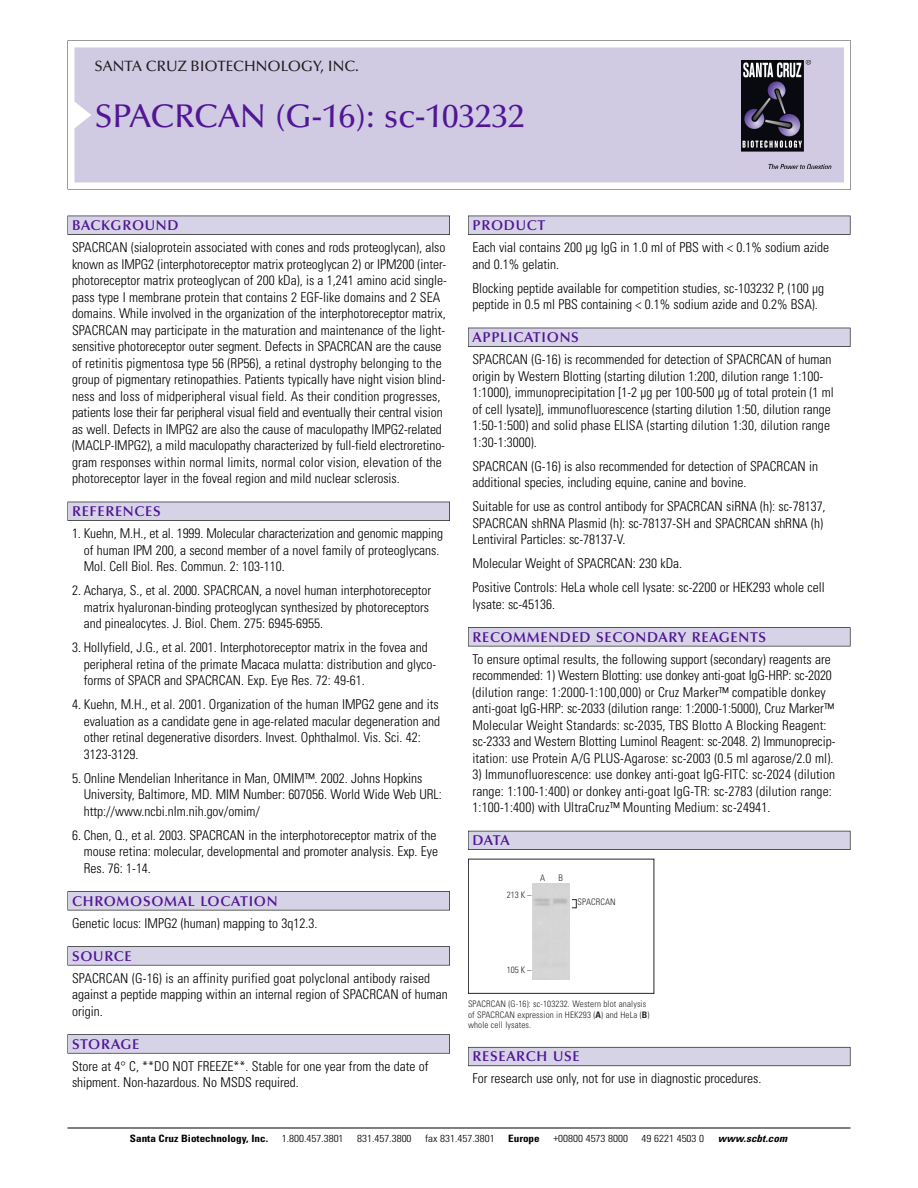
<style>
.page{position:relative;width:918px;height:1188px;background:#fff}
.page>*{position:absolute;margin:0;border:0;box-sizing:border-box;transform-origin:0 0}
.t1{font:500 33px "Optima";color:#511695}
.t2{font:500 15px "Optima";color:#231f20}
.t3{font:600 14.25px "Optima";letter-spacing:.05em;color:#511695}
.t4{font:300 condensed 13.5px/16.5px "Univers";color:#000}
.t5{font:300 condensed 10.2px "Univers";color:#000;scale:1.1 1}
.t6{font:700 condensed 10.2px "Univers";color:#000;scale:1.1 1}
.t7{font:italic 700 condensed 10.2px "Univers";letter-spacing:.005em;color:#000;scale:1.1 1}
.t8{font:9px/10.5px "Univers Condensed Light+MSFUVS";letter-spacing:.015em;color:#272627}
.s1{font-family:"Univers Condensed Bold+ETLALS"}
</style>
<div class="page">
<svg style="left:68px;top:40px;width:783px;height:149px"></svg>
<div style="left:74px;top:47px;width:770px;height:135px;background:#d1cae3"></div>
<img style="left:741px;top:60px;width:90px;height:108px">
<div style="left:68px;top:216px;width:382px;height:19px;background:#525155"></div>
<div style="left:68px;top:216px;width:381px;height:18px;background:#d7d3e7"></div>
<div style="left:68px;top:502px;width:382px;height:19px;background:#515055"></div>
<div style="left:68px;top:502px;width:381px;height:18px;background:#d7d3e7"></div>
<div style="left:68px;top:891px;width:382px;height:19px;background:#545357"></div>
<div style="left:68px;top:892px;width:381px;height:18px;background:#d7d3e7"></div>
<div style="left:68px;top:946px;width:382px;height:19px;background:#575759"></div>
<div style="left:68px;top:947px;width:381px;height:18px;background:#d7d3e7"></div>
<svg style="left:68px;top:1034px;width:382px;height:20px"></svg>
<div style="left:68px;top:1035px;width:381px;height:18px;background:#d7d3e7"></div>
<div style="left:468px;top:216px;width:382px;height:19px;background:#525155"></div>
<div style="left:468px;top:216px;width:382px;height:18px;background:#d7d3e7"></div>
<div style="left:468px;top:328px;width:382px;height:19px;background:#515055"></div>
<div style="left:468px;top:328px;width:382px;height:18px;background:#d7d3e7"></div>
<div style="left:468px;top:627px;width:382px;height:19px;background:#545357"></div>
<div style="left:468px;top:628px;width:382px;height:18px;background:#d7d3e7"></div>
<div style="left:468px;top:831px;width:382px;height:19px;background:#54535a"></div>
<div style="left:468px;top:831px;width:382px;height:18px;background:#d7d3e7"></div>
<div style="left:468px;top:1047px;width:382px;height:19px;background:#66646d"></div>
<div style="left:468px;top:1048px;width:382px;height:18px;background:#d7d3e7"></div>
<hr style="left:68px;top:1128px;width:782px;height:1px;background:#000">
<div style="left:468px;top:859px;width:186px;height:135px;border:1px solid #272627"></div>
<svg style="left:572px;top:900px;width:4px;height:8px"></svg>
<p class="t2" style="left:94px;top:61px;width:266px">SANTA CRUZ BIOTECHNOLOGY, INC.</p>
<h1 class="t1" style="left:94px;top:103px;width:432px">SPACRCAN (G-16): sc-103232</h1>
<p class="t3" style="left:72px;top:219px;width:108px">BACKGROUND</p>
<p class="t4" style="left:72px;top:240px;width:376px">SPACRCAN (sialoprotein associated with cones and rods proteoglycan), also known as IMPG2 (interphotoreceptor matrix proteoglycan 2) or IPM200 (inter&shy;photoreceptor matrix proteoglycan of 200 kDa), is a 1,241 amino acid single&shy;pass type I membrane protein that contains 2 EGF-like domains and 2 SEA domains. While involved in the organization of the interphotoreceptor matrix, SPACRCAN may participate in the maturation and maintenance of the light&shy;sensitive photoreceptor outer segment. Defects in SPACRCAN are the cause of retinitis pigmentosa type 56 (RP56), a retinal dystrophy belonging to the group of pigmentary retinopathies. Patients typically have night vision blind&shy;ness and loss of midperipheral visual field. As their condition progresses, patients lose their far peripheral visual field and eventually their central vision as well. Defects in IMPG2 are also the cause of maculopathy IMPG2-related (MACLP-IMPG2), a mild maculopathy characterized by full-field electroretino&shy;gram responses within normal limits, normal color vision, elevation of the photoreceptor layer in the foveal region and mild nuclear sclerosis.</p>
<p class="t3" style="left:72px;top:506px;width:90px">REFERENCES</p>
<p class="t4" style="left:84px;top:526px;width:361px;text-indent:-12px">1. Kuehn, M.H., et al. 1999. Molecular characterization and genomic mapping of human IPM 200, a second member of a novel family of proteoglycans.<br>Mol. Cell Biol. Res. Commun. 2: 103-110.</p>
<p class="t4" style="left:84px;top:583px;width:349px;text-indent:-12px">2. Acharya, S., et al. 2000. SPACRCAN, a novel human interphotoreceptor matrix hyaluronan-binding proteoglycan synthesized by photoreceptors and pinealocytes. J. Biol. Chem. 275: 6945-6955.</p>
<p class="t4" style="left:84px;top:640px;width:354px;text-indent:-12px">3. Hollyfield, J.G., et al. 2001. Interphotoreceptor matrix in the fovea and peripheral retina of the primate Macaca mulatta: distribution and glyco&shy;forms of SPACR and SPACRCAN. Exp. Eye Res. 72: 49-61.</p>
<p class="t4" style="left:84px;top:697px;width:358px;text-indent:-12px">4. Kuehn, M.H., et al. 2001. Organization of the human IMPG2 gene and its evaluation as a candidate gene in age-related macular degeneration and other retinal degenerative disorders. Invest. Ophthalmol. Vis. Sci. 42:<br>3123-3129.</p>
<p class="t4" style="left:84px;top:771px;width:360px;text-indent:-12px">5. Online Mendelian Inheritance in Man, OMIM™. 2002. Johns Hopkins<br>University, Baltimore, MD. MIM Number: 607056. World Wide Web URL: http://www.ncbi.nlm.nih.gov/omim/</p>
<p class="t4" style="left:84px;top:828px;width:356px;text-indent:-12px">6. Chen, Q., et al. 2003. SPACRCAN in the interphotoreceptor matrix of the mouse retina: molecular, developmental and promoter analysis. Exp. Eye<br>Res. 76: 1-14.</p>
<p class="t3" style="left:72px;top:895px;width:207px">CHROMOSOMAL LOCATION</p>
<p class="t4" style="left:72px;top:916px;width:247px">Genetic locus: IMPG2 (human) mapping to 3q12.3.</p>
<p class="t3" style="left:72px;top:950px;width:61px">SOURCE</p>
<p class="t4" style="left:72px;top:971px;width:377px">SPACRCAN (G-16) is an affinity purified goat polyclonal antibody raised against a peptide mapping within an internal region of SPACRCAN of human origin.</p>
<p class="t3" style="left:72px;top:1038px;width:69px">STORAGE</p>
<p class="t4" style="left:72px;top:1059px;width:358px">Store at 4° C, **DO NOT FREEZE**. Stable for one year from the date of shipment. Non-hazardous. No MSDS required.</p>
<p class="t3" style="left:473px;top:219px;width:74px">PRODUCT</p>
<p class="t4" style="left:473px;top:240px;width:358px">Each vial contains 200 µg IgG in 1.0 ml of PBS with &lt; 0.1% sodium azide and 0.1% gelatin.</p>
<p class="t4" style="left:473px;top:281px;width:353px">Blocking peptide available for competition studies, sc-103232 P, (100 µg peptide in 0.5 ml PBS containing &lt; 0.1% sodium azide and 0.2% BSA).</p>
<p class="t3" style="left:473px;top:332px;width:108px">APPLICATIONS</p>
<p class="t4" style="left:473px;top:352px;width:363px">SPACRCAN (G-16) is recommended for detection of SPACRCAN of human origin by Western Blotting (starting dilution 1:200, dilution range 1:100- 1:1000), immunoprecipitation [1-2 µg per 100-500 µg of total protein (1 ml of cell lysate)], immunofluorescence (starting dilution 1:50, dilution range 1:50-1:500) and solid phase ELISA (starting dilution 1:30, dilution range 1:30-1:3000).</p>
<p class="t4" style="left:473px;top:459px;width:347px">SPACRCAN (G-16) is also recommended for detection of SPACRCAN in additional species, including equine, canine and bovine.</p>
<p class="t4" style="left:473px;top:499px;width:355px">Suitable for use as control antibody for SPACRCAN siRNA (h): sc-78137,<br>SPACRCAN shRNA Plasmid (h): sc-78137-SH and SPACRCAN shRNA (h)<br>Lentiviral Particles: sc-78137-V.</p>
<p class="t4" style="left:473px;top:553px;width:354px;line-height:24px">Molecular Weight of SPACRCAN: 230 kDa.<br>Positive Controls: HeLa whole cell lysate: sc-2200 or HEK293 whole cell</p>
<p class="t4" style="left:473px;top:597px;width:84px">lysate: sc-45136.</p>
<p class="t3" style="left:473px;top:631px;width:295px">RECOMMENDED SECONDARY REAGENTS</p>
<p class="t4" style="left:473px;top:652px;width:364px">To ensure optimal results, the following support (secondary) reagents are recommended: 1) Western Blotting: use donkey anti-goat IgG-HRP: sc-2020 (dilution range: 1:2000-1:100,000) or Cruz Marker™ compatible donkey anti-goat IgG-HRP: sc-2033 (dilution range: 1:2000-1:5000), Cruz Marker™ Molecular Weight Standards: sc-2035, TBS Blotto A Blocking Reagent: sc-2333 and Western Blotting Luminol Reagent: sc-2048. 2) Immunoprecip&shy;itation: use Protein A/G PLUS-Agarose: sc-2003 (0.5 ml agarose/2.0 ml).</p>
<p class="t4" style="left:473px;top:767px;width:364px">3) Immunofluorescence: use donkey anti-goat IgG-FITC: sc-2024 (dilution range: 1:100-1:400) or donkey anti-goat IgG-TR: sc-2783 (dilution range:<br>1:100-1:400) with UltraCruz™ Mounting Medium: sc-24941.</p>
<p class="t3" style="left:473px;top:835px;width:39px">DATA</p>
<p class="t8" style="left:507px;top:890px;width:26px">213 K –</p>
<p class="t8" style="left:540px;top:873px;width:7px">A</p>
<p class="t8" style="left:559px;top:873px;width:6px">B</p>
<p class="t8" style="left:578px;top:898px;width:40px">SPACRCAN</p>
<p class="t8" style="left:507px;top:965px;width:26px">105 K –</p>
<p class="t8" style="left:468px;top:1000px;width:183px">SPACRCAN (G-16): sc-103232. Western blot analysis of SPACRCAN expression in HEK293 (<span class="s1">A</span>) and HeLa (<span class="s1">B</span>) whole cell lysates.</p>
<p class="t3" style="left:473px;top:1051px;width:109px">RESEARCH USE</p>
<p class="t4" style="left:473px;top:1072px;width:290px">For research use only, not for use in diagnostic procedures.</p>
<p class="t6" style="left:130px;top:1135px;width:127px">Santa Cruz Biotechnology, Inc.</p>
<p class="t5" style="left:282px;top:1135px;width:58px">1.800.457.3801</p>
<p class="t5" style="left:357px;top:1135px;width:51px">831.457.3800</p>
<p class="t5" style="left:425px;top:1135px;width:65px">fax 831.457.3801</p>
<p class="t6" style="left:508px;top:1135px;width:30px">Europe</p>
<p class="t5" style="left:553px;top:1135px;width:69px">+00800 4573 8000</p>
<p class="t5" style="left:642px;top:1135px;width:58px">49 6221 4503 0</p>
<p class="t7" style="left:718px;top:1135px;width:64px">www.scbt.com</p>
</div>
